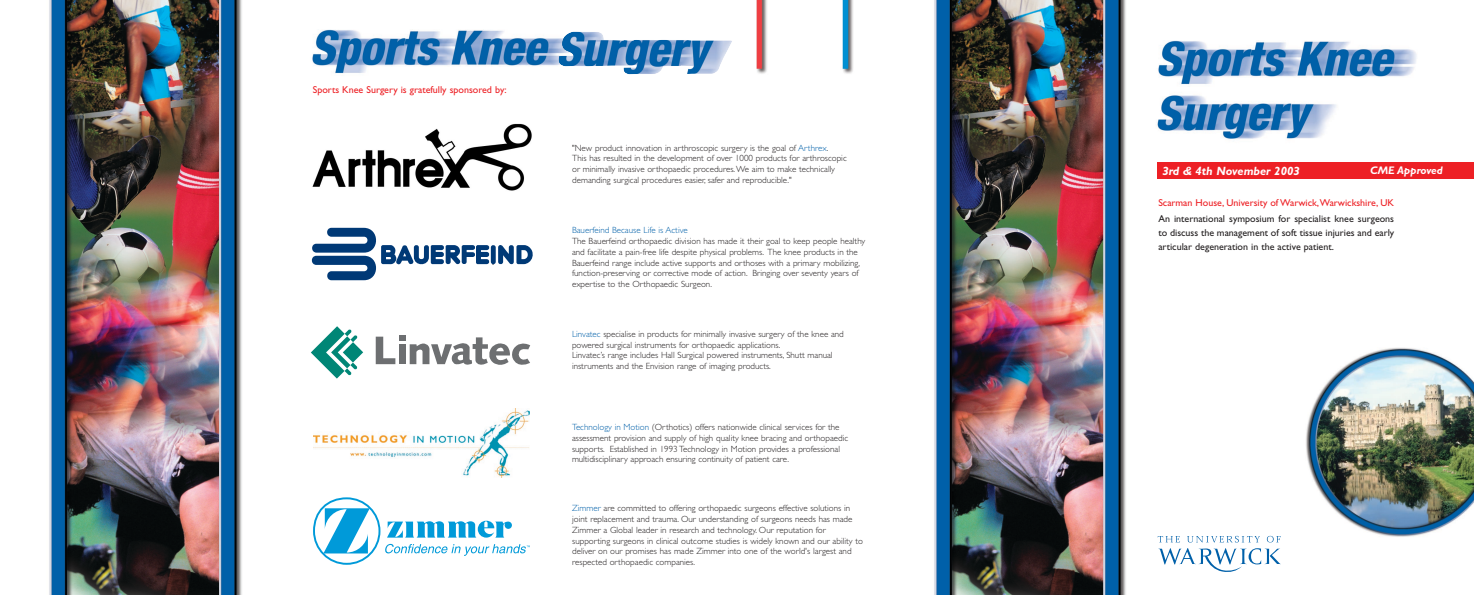
<style>
.page{position:relative;width:1474px;height:595px;background:#fff}
.page>*{position:absolute;margin:0;border:0;box-sizing:border-box;transform-origin:0 0}
.t1{font:italic 700 12px "Gill Sans";color:#fff}
.t2{font:italic 700 11px "Gill Sans";color:#fff}
.t3{font:10px/14px "Gill Sans";color:#231f20;text-align:justify}
.t4{font:10px "Gill Sans";color:#ed2025}
.t5{font:300 9px/10.8px "Gill Sans";color:#231f20}
.t6{font:300 9px "Gill Sans";color:#0060a9}
.s1{color:#0060a9}
</style>
<div class="page">
<img style="left:934px;top:0;width:192px;height:595px">
<img style="left:49px;top:0;width:193px;height:595px">
<img style="left:1158px;top:40px;width:259px;height:45px">
<img style="left:1157px;top:95px;width:179px;height:44px">
<div style="left:1157px;top:162px;width:317px;height:17px;background:#ed2025"></div>
<img style="left:1306px;top:348px;width:168px;height:189px">
<svg style="left:1158px;top:548px;width:123px;height:24px"></svg>
<svg style="left:1158px;top:536px;width:22px;height:6px"></svg>
<svg style="left:1187px;top:536px;width:73px;height:6px"></svg>
<svg style="left:1267px;top:536px;width:14px;height:6px"></svg>
<img style="left:314px;top:408px;width:215px;height:70px">
<img style="left:312px;top:29px;width:268px;height:45px">
<img style="left:558px;top:32px;width:174px;height:42px">
<svg style="left:376px;top:337px;width:19px;height:27px"></svg>
<div style="left:399px;top:335px;width:7px;height:6px;background:#6d6f71"></div>
<div style="left:399px;top:344px;width:7px;height:20px;background:#6d6f71"></div>
<svg style="left:410px;top:337px;width:120px;height:28px"></svg>
<svg style="left:311px;top:326px;width:52px;height:53px"></svg>
<svg style="left:311px;top:228px;width:222px;height:52px"></svg>
<div style="left:313px;top:497px;width:67px;height:68px;border:2px solid #009ad9;border-radius:50%"></div>
<svg style="left:323px;top:508px;width:47px;height:45px"></svg>
<svg style="left:387px;top:521px;width:125px;height:17px"></svg>
<svg style="left:385px;top:544px;width:145px;height:12px"></svg>
<img style="left:312px;top:123px;width:220px;height:68px">
<img style="left:756px;top:0;width:97px;height:74px">
<p class="t4" style="left:313px;top:86px;width:195px">Sports Knee Surgery is gratefully sponsored by:</p>
<p class="t5" style="left:572px;top:143px;width:276px">"New product innovation in arthroscopic surgery is the goal of <span class="s1">Arthrex</span>.<br>This has resulted in the development of over 1000 products for arthroscopic or minimally invasive orthopaedic procedures.We aim to make technically demanding surgical procedures easier, safer and reproducible."</p>
<p class="t6" style="left:572px;top:227px;width:117px">Bauerfeind Because Life is Active</p>
<p class="t5" style="left:572px;top:237px;width:295px">The Bauerfeind orthopaedic division has made it their goal to keep people healthy and facilitate a pain-free life despite physical problems. The knee products in the Bauerfeind range include active supports and orthoses with a primary mobilizing, function-preserving or corrective mode of action. Bringing over seventy years of expertise to the Orthopaedic Surgeon.</p>
<p class="t5" style="left:572px;top:329px;width:273px"><span class="s1">Linvatec</span> specialise in products for minimally invasive surgery of the knee and powered surgical instruments for orthopaedic applications.<br>Linvatec’s range includes Hall Surgical powered instruments, Shutt manual instruments and the Envision range of imaging products.</p>
<p class="t5" style="left:572px;top:423px;width:278px"><span class="s1">Technology in Motion</span> (Orthotics) offers nationwide clinical services for the assessment provision and supply of high quality knee bracing and orthopaedic supports. Established in 1993 Technology in Motion provides a professional multidisciplinary approach ensuring continuity of patient care.</p>
<p class="t5" style="left:572px;top:504px;width:292px"><span class="s1">Zimmer</span> are committed to offering orthopaedic surgeons effective solutions in joint replacement and trauma. Our understanding of surgeons needs has made Zimmer a Global leader in research and technology. Our reputation for supporting surgeons in clinical outcome studies is widely known and our ability to deliver on our promises has made Zimmer into one of the world's largest and respected orthopaedic companies.</p>
<h1 class="t1" style="left:1162px;top:166px;width:139px">3rd &amp; 4th November 2003</h1>
<p class="t2" style="left:1370px;top:166px;width:74px">CME Approved</p>
<p class="t4" style="left:1158px;top:199px;width:237px">Scarman House, University of Warwick,Warwickshire, UK</p>
<p class="t3" style="left:1158px;top:212px;width:237px">An international symposium for specialist knee surgeons to discuss the management of soft tissue injuries and early articular degeneration in the active patient.</p>
</div>
